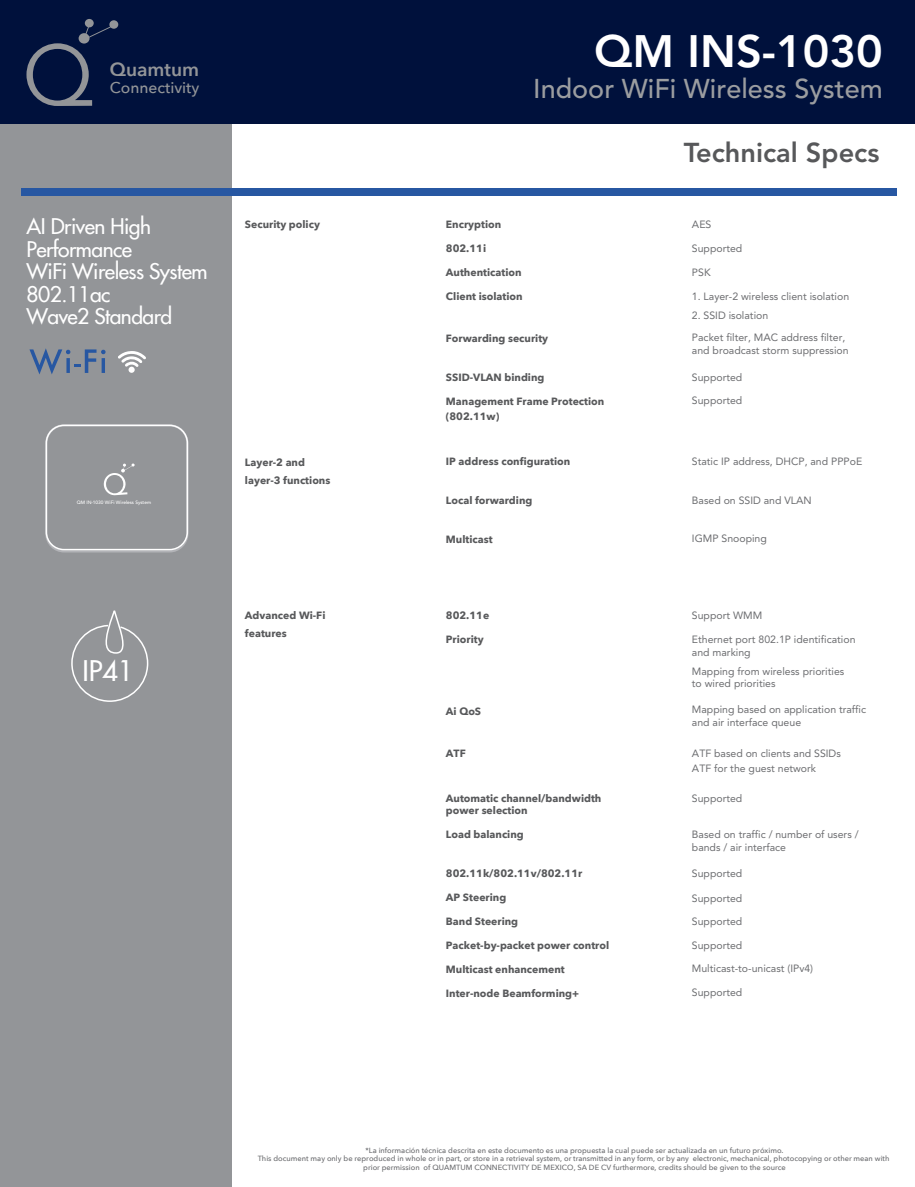
<style>
.page{position:relative;width:915px;height:1187px;background:#fff}
.page>*{position:absolute;margin:0;border:0;box-sizing:border-box;transform-origin:0 0}
.t1{font:800 45px "Avenir";color:#fff}
.t2{font:500 27.75px "Futura";color:#fff}
.t3{font:800 27.15px "Avenir";color:#57585a}
.t4{font:500 27px "Avenir";color:#9b9da0}
.t5{font:500 21.15px/22.5px "Futura";letter-spacing:-.025em;color:#fff}
.t6{font:600 19.05px "Avenir Next";color:#939598}
.t7{font:500 15.6px "Avenir Next";color:#939598}
.t8{font:10.5px/12.6px "Avenir";color:#6c6d70}
.t9{font:700 10.5px/18px "Avenir Next";color:#58595b}
.t10{font:500 7.5px/9px "Avenir Next";color:#6c6d70;text-align:center}
.t11{font:500 4.8px "Avenir";letter-spacing:-.005em;color:#fff}
</style>
<div class="page">
<div style="left:1px;top:0;width:231px;height:1186px;background:#939598"></div>
<div style="left:0;top:0;width:914px;height:123px;background:#00113c"></div>
<div style="left:21px;top:188px;width:875px;height:7px;background:#2757a2"></div>
<svg style="left:26px;top:19px;width:92px;height:87px"></svg>
<div style="left:45px;top:424px;width:143px;height:128px;border:2px solid #b2b3b7;border-radius:18px"></div>
<div style="left:46px;top:424px;width:142px;height:126px;border:2px solid #fff;border-radius:18px"></div>
<svg style="left:103px;top:463px;width:32px;height:32px"></svg>
<svg style="left:29px;top:348px;width:76px;height:26px"></svg>
<svg style="left:118px;top:351px;width:28px;height:16px"></svg>
<div style="left:128px;top:366px;width:7px;height:7px;background:#fff;border-radius:50%"></div>
<svg style="left:71px;top:610px;width:78px;height:92px"></svg>
<h1 class="t1" style="left:594px;top:18px;width:290px">QM INS-1030</h1>
<h3 class="t6" style="left:110px;top:53px;width:91px">Quamtum</h3>
<h3 class="t7" style="left:110px;top:74px;width:91px">Connectivity</h3>
<h3 class="t4" style="left:533px;top:69px;width:351px">Indoor WiFi Wireless System</h3>
<h3 class="t5" style="left:26px;top:215px;width:182px">AI Driven High<br>Performance<br>WiFi Wireless System<br>802.11ac<br>Wave2 Standard</h3>
<p class="t9" style="left:245px;top:215px;width:76px">Security policy</p>
<p class="t11" style="left:77px;top:498px;width:76px">QM IN-1030 WiFi Wireless System</p>
<h2 class="t2" style="left:83px;top:652px;width:53px">IP41</h2>
<p class="t9" style="left:245px;top:453px;width:87px">Layer-2 and layer-3 functions</p>
<p class="t9" style="left:245px;top:605px;width:82px">Advanced Wi-Fi features</p>
<p class="t9" style="left:446px;top:215px;width:57px">Encryption</p>
<p class="t9" style="left:446px;top:239px;width:42px">802.11i</p>
<p class="t9" style="left:446px;top:263px;width:77px">Authentication</p>
<p class="t9" style="left:446px;top:287px;width:78px">Client isolation</p>
<p class="t9" style="left:446px;top:329px;width:104px">Forwarding security</p>
<p class="t9" style="left:446px;top:368px;width:100px">SSID-VLAN binding</p>
<p class="t9" style="left:446px;top:394px;width:160px;line-height:15px">Management Frame Protection (802.11w)</p>
<p class="t9" style="left:446px;top:452px;width:126px">IP address configuration</p>
<p class="t9" style="left:446px;top:491px;width:88px">Local forwarding</p>
<p class="t9" style="left:446px;top:530px;width:48px">Multicast</p>
<p class="t9" style="left:446px;top:605px;width:45px">802.11e</p>
<p class="t9" style="left:446px;top:629px;width:39px">Priority</p>
<p class="t9" style="left:446px;top:701px;width:37px">Ai QoS</p>
<p class="t9" style="left:446px;top:743px;width:21px">ATF</p>
<p class="t9" style="left:446px;top:791px;width:157px;line-height:12px">Automatic channel/bandwidth power selection</p>
<p class="t9" style="left:446px;top:824px;width:79px">Load balancing</p>
<p class="t9" style="left:446px;top:863px;width:138px">802.11k/802.11v/802.11r</p>
<p class="t9" style="left:446px;top:887px;width:62px">AP Steering</p>
<p class="t9" style="left:446px;top:911px;width:74px">Band Steering</p>
<p class="t9" style="left:446px;top:935px;width:165px">Packet-by-packet power control</p>
<p class="t9" style="left:446px;top:959px;width:120px">Multicast enhancement</p>
<p class="t9" style="left:446px;top:983px;width:135px">Inter-node Beamforming+</p>
<h3 class="t3" style="left:683px;top:133px;width:197px">Technical Specs</h3>
<p class="t8" style="left:691px;top:218px;width:21px">AES</p>
<p class="t8" style="left:691px;top:242px;width:52px">Supported</p>
<p class="t8" style="left:691px;top:266px;width:20px">PSK</p>
<p class="t8" style="left:691px;top:290px;width:159px">1. Layer-2 wireless client isolation</p>
<p class="t8" style="left:691px;top:304px;width:155px;line-height:22.2px">2. SSID isolation<br>Packet filter, MAC address filter,</p>
<p class="t8" style="left:691px;top:344px;width:158px">and broadcast storm suppression</p>
<p class="t8" style="left:691px;top:366px;width:52px;line-height:22.6px">Supported<br>Supported</p>
<p class="t8" style="left:691px;top:455px;width:172px">Static IP address, DHCP, and PPPoE</p>
<p class="t8" style="left:691px;top:494px;width:121px">Based on SSID and VLAN</p>
<p class="t8" style="left:691px;top:532px;width:76px">IGMP Snooping</p>
<p class="t8" style="left:691px;top:608px;width:72px">Support WMM</p>
<p class="t8" style="left:691px;top:633px;width:165px">Ethernet port 802.1P identification and marking</p>
<p class="t8" style="left:691px;top:664px;width:154px">Mapping from wireless priorities to wired priorities</p>
<p class="t8" style="left:691px;top:703px;width:176px">Mapping based on application traffic and air interface queue</p>
<p class="t8" style="left:691px;top:746px;width:150px;line-height:15px">ATF based on clients and SSIDs<br>ATF for the guest network</p>
<p class="t8" style="left:691px;top:791px;width:52px">Supported</p>
<p class="t8" style="left:691px;top:828px;width:168px">Based on traffic / number of users / bands / air interface</p>
<p class="t8" style="left:691px;top:866px;width:52px">Supported</p>
<p class="t8" style="left:691px;top:891px;width:52px">Supported</p>
<p class="t8" style="left:691px;top:915px;width:52px">Supported</p>
<p class="t8" style="left:691px;top:938px;width:52px">Supported</p>
<p class="t8" style="left:691px;top:986px;width:52px">Supported</p>
<p class="t8" style="left:691px;top:962px;width:123px">Multicast-to-unicast (IPv4)</p>
<p class="t10" style="left:365px;top:1145px;width:419px">*La información técnica descrita en este documento es una propuesta la cual puede ser actualizada en un futuro próximo.</p>
<p class="t10" style="left:257px;top:1153px;width:633px">This document may only be reproduced in whole or in part, or store in a retrieval system, or transmitted in any form, or by any electronic, mechanical, photocopying or other mean with prior permission of QUAMTUM CONNECTIVITY DE MEXICO, SA DE CV furthermore, credits should be given to the source</p>
</div>
